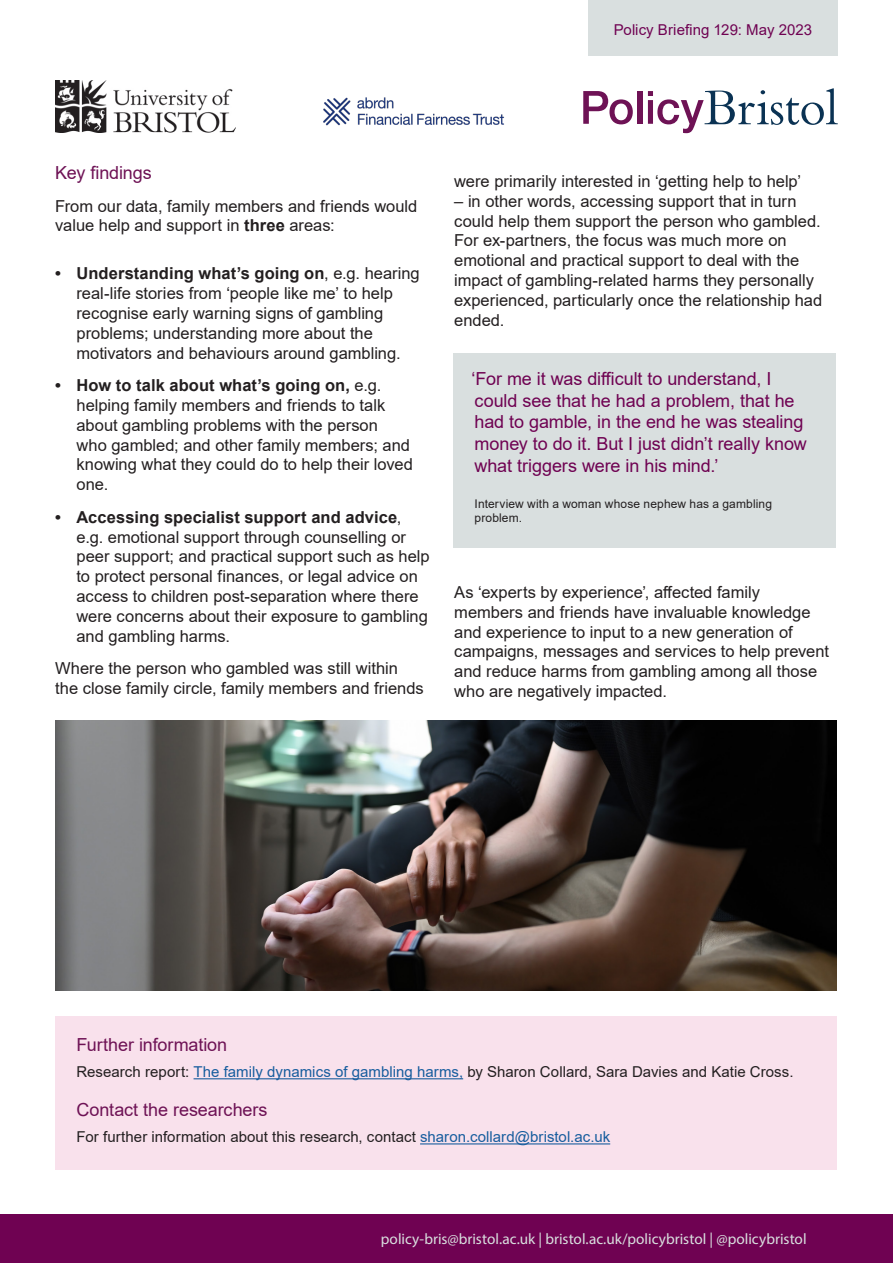
<style>
.page{position:relative;width:893px;height:1263px;background:#fff}
.page>*{position:absolute;margin:0;border:0;box-sizing:border-box;transform-origin:0 0}
._4_Quote{font:18px/21.6px "Arial";letter-spacing:-.005em;color:#6f0252}
.Body_Heading{font:18px "Arial";letter-spacing:-.005em;color:#6e1255}
.Body_text{font:16.5px/19.8px "Arial";color:#231f20}
.t1{font:15.3px "Myriad Pro";color:#d9dfdf}
.Body_text-2{font:15px "Arial";letter-spacing:.005em;color:#231f20}
.Policy_Briefing{font:15px "Arial";letter-spacing:.005em;color:#6f0252}
.Credits{font:12px/14.4px "Arial";letter-spacing:.01em;color:#231f20}
.s1{font-weight:700}
.s2{color:#175d9e}
</style>
<div class="page">
<div style="left:0;top:1214px;width:893px;height:49px;background:#6f0252"></div>
<div style="left:588px;top:0;width:250px;height:55px;background:#d9dfdf"></div>
<div style="left:55px;top:1016px;width:782px;height:154px;background:#f9e1ec"></div>
<hr style="left:194px;top:1078px;width:269px;height:1px;background:#175d9e">
<hr style="left:420px;top:1143px;width:190px;height:1px;background:#175d9e">
<svg style="left:583px;top:91px;width:50px;height:33px"></svg>
<div style="left:637px;top:91px;width:5px;height:33px;background:#6e1255"></div>
<svg style="left:648px;top:88px;width:190px;height:45px"></svg>
<div style="left:453px;top:353px;width:382px;height:194px;background:#d9dfdf"></div>
<img style="left:55px;top:80px;width:180px;height:53px">
<img style="left:323px;top:97px;width:181px;height:29px">
<img style="left:55px;top:720px;width:782px;height:270px">
<p class="Policy_Briefing" style="left:614px;top:19px;width:200px">Policy Briefing 129: May 2023</p>
<p class="Body_Heading" style="left:55px;top:160px;width:98px">Key findings</p>
<p class="Body_text" style="left:55px;top:196px;width:364px">From our data, family members and friends would value help and support in <span class="s1">three</span> areas:</p>
<p class="Body_text" style="left:77px;top:264px;width:345px;text-indent:-21px"><span class="s1">• Understanding what’s going on</span>, e.g. hearing real-life stories from ‘people like me’ to help recognise early warning signs of gambling problems; understanding more about the motivators and behaviours around gambling.</p>
<p class="Body_text" style="left:77px;top:375px;width:338px;text-indent:-21px"><span class="s1">• How to talk about what’s going on,</span> e.g. helping family members and friends to talk about gambling problems with the person<br>who gambled; and other family members; and knowing what they could do to help their loved one.</p>
<p class="Body_text" style="left:77px;top:507px;width:355px;text-indent:-21px"><span class="s1">• Accessing specialist support and advice</span>, e.g. emotional support through counselling or peer support; and practical support such as help to protect personal finances, or legal advice on access to children post-separation where there were concerns about their exposure to gambling and gambling harms.</p>
<p class="Body_text" style="left:55px;top:658px;width:370px">Where the person who gambled was still within the close family circle, family members and friends</p>
<p class="Body_text" style="left:454px;top:171px;width:348px">were primarily interested in ‘getting help to help’</p>
<p class="Body_text" style="left:454px;top:191px;width:369px">– in other words, accessing support that in turn could help them support the person who gambled.<br>For ex-partners, the focus was much more on emotional and practical support to deal with the impact of gambling-related harms they personally experienced, particularly once the relationship had ended.</p>
<p class="_4_Quote" style="left:471px;top:368px;width:337px">‘For me it was difficult to understand, I could see that he had a problem, that he had to gamble, in the end he was stealing money to do it. But I just didn’t really know what triggers were in his mind.’</p>
<p class="Credits" style="left:474px;top:496px;width:299px">Interview with a woman whose nephew has a gambling problem.</p>
<p class="Body_text" style="left:454px;top:582px;width:376px">As ‘experts by experience’, affected family members and friends have invaluable knowledge and experience to input to a new generation of campaigns, messages and services to help prevent and reduce harms from gambling among all those who are negatively impacted.</p>
<p class="Body_Heading" style="left:77px;top:1032px;width:152px">Further information</p>
<p class="Body_text-2" style="left:77px;top:1061px;width:718px">Research report: <span class="s2">The family dynamics of gambling harms,</span> by Sharon Collard, Sara Davies and Katie Cross.</p>
<p class="Body_Heading" style="left:77px;top:1097px;width:193px">Contact the researchers</p>
<p class="Body_text-2" style="left:77px;top:1127px;width:535px">For further information about this research, contact <span class="s2">sharon.collard@bristol.ac.uk</span></p>
<p class="t1" style="left:381px;top:1229px;width:427px">policy-bris@bristol.ac.uk | bristol.ac.uk/policybristol | @policybristol</p>
</div>
